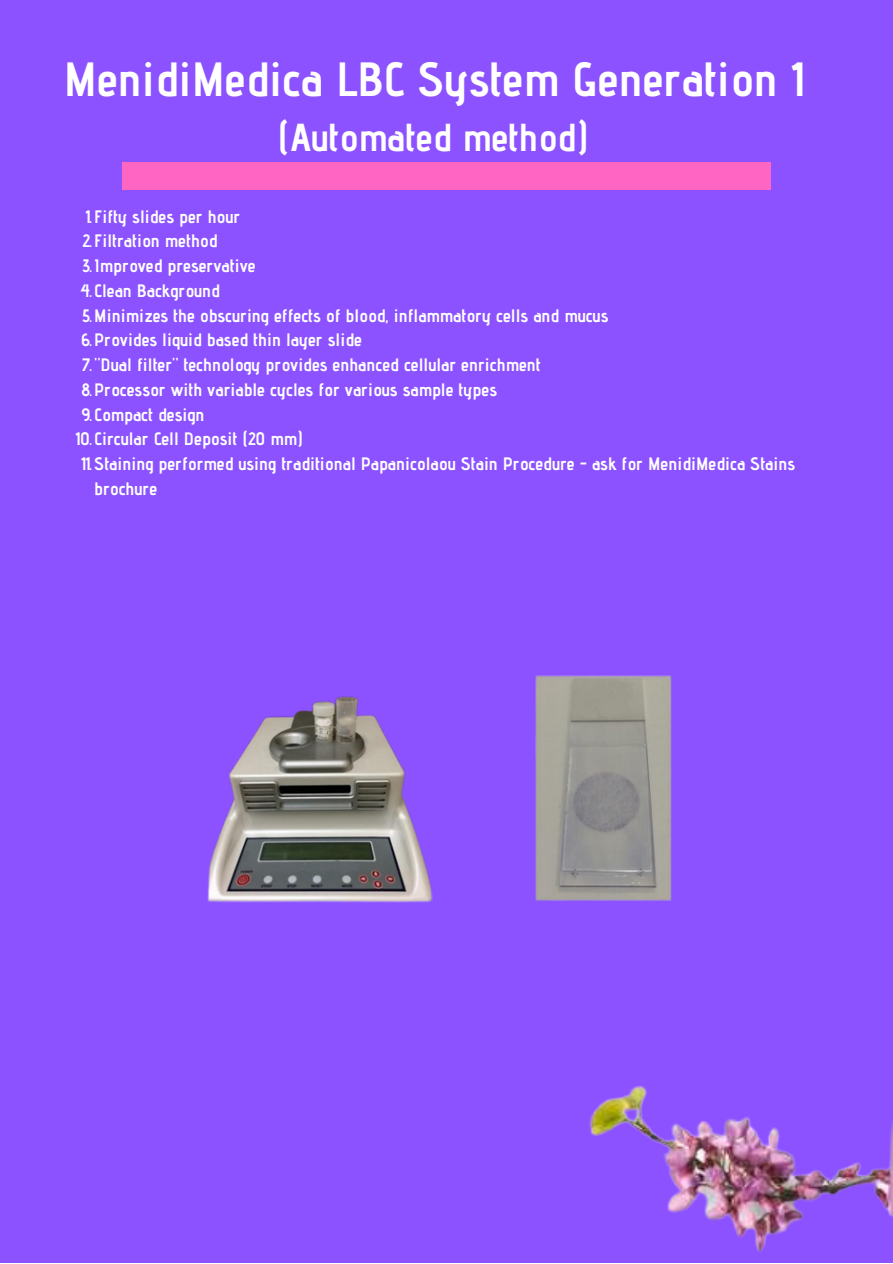
<style>
.page{position:relative;width:893px;height:1264px;background:#fff}
.page>*{position:absolute;margin:0;border:0;box-sizing:border-box;transform-origin:0 0}
.t1{font:700 48px "Advent Pro";color:#fff}
.t2{font:700 39px "Advent Pro";color:#fff}
.t3{font:700 18px "Advent Pro";color:#fff}
</style>
<div class="page">
<div style="left:0;top:0;width:892px;height:1262px;background:#8c52ff"></div>
<img style="left:207px;top:675px;width:465px;height:228px">
<div style="left:122px;top:162px;width:648px;height:28px;background:#ff66c4"></div>
<img style="left:589px;top:1086px;width:303px;height:167px">
<h1 class="t1" style="left:64px;top:49px;width:740px">MenidiMedica LBC System Generation 1</h1>
<h2 class="t2" style="left:277px;top:113px;width:313px">(Automated method)</h2>
<p class="t3" style="left:85px;top:205px;width:156px">1.Fifty slides per hour</p>
<p class="t3" style="left:83px;top:230px;width:136px">2.Filtration method</p>
<p class="t3" style="left:82px;top:255px;width:175px">3.Improved preservative</p>
<p class="t3" style="left:81px;top:279px;width:141px">4.Clean Background</p>
<p class="t3" style="left:82px;top:304px;width:527px">5.Minimizes the obscuring effects of blood, inflammatory cells and mucus</p>
<p class="t3" style="left:82px;top:329px;width:281px">6.Provides liquid based thin layer slide</p>
<p class="t3" style="left:82px;top:354px;width:460px">7.''Dual filter'' technology provides enhanced cellular enrichment</p>
<p class="t3" style="left:82px;top:378px;width:416px">8.Processor with variable cycles for various sample types</p>
<p class="t3" style="left:82px;top:403px;width:124px">9.Compact design</p>
<p class="t3" style="left:76px;top:428px;width:229px">10.Circular Cell Deposit (20 mm)</p>
<p class="t3" style="left:81px;top:453px;width:715px">11.Staining performed using traditional Papanicolaou Stain Procedure - ask for MenidiMedica Stains</p>
<p class="t3" style="left:94px;top:477px;width:64px">brochure</p>
</div>
